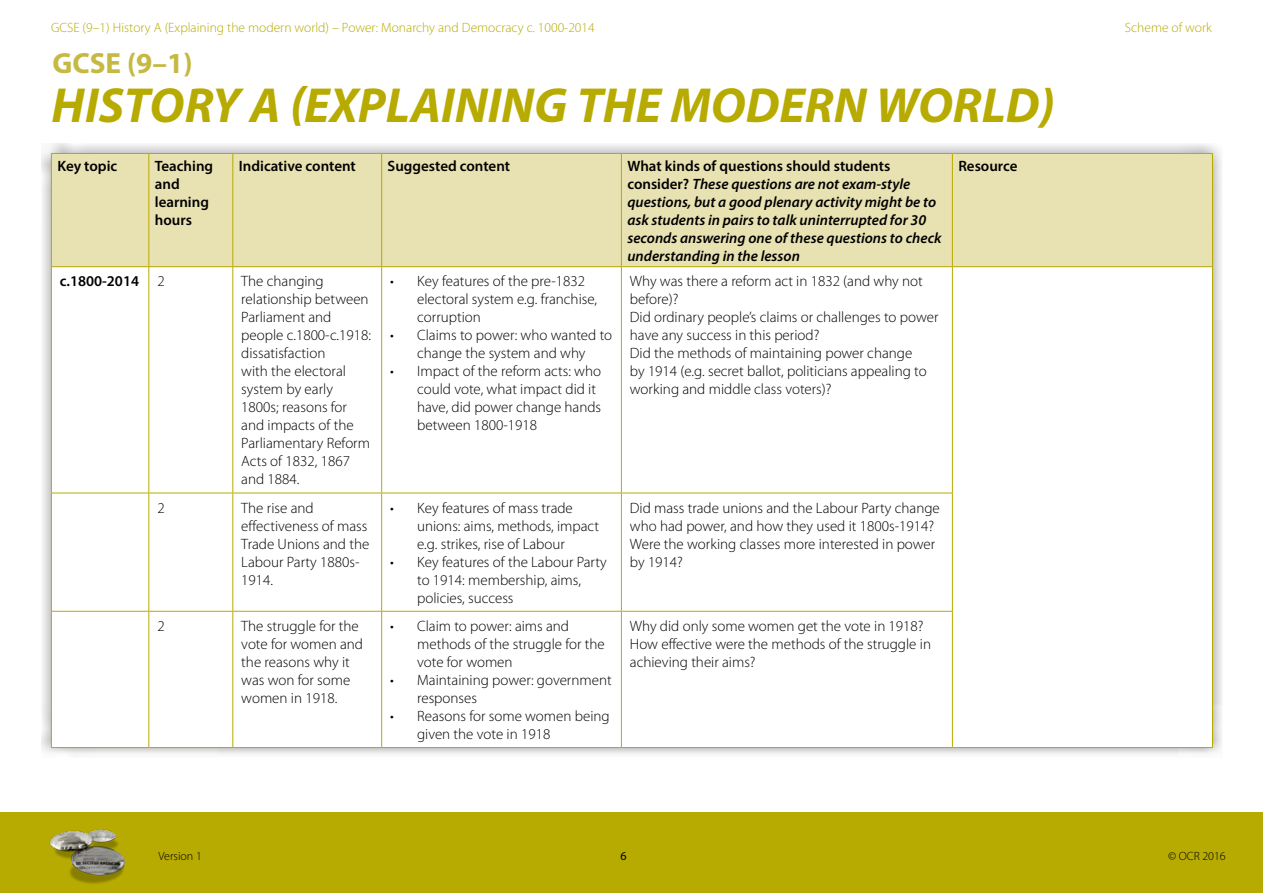
<style>
.page{position:relative;width:1263px;height:893px;background:#fff}
.page>*{position:absolute;margin:0;border:0;box-sizing:border-box;transform-origin:0 0}
.t1{font:italic 700 49.5px "Myriad Pro";color:#b7aa00}
.t2{font:700 29.25px "Myriad Pro";color:#c6b942}
.Body_10pt{font:300 15px/18px "Myriad Pro";color:#000}
.Body_10pt-2{font:italic 600 15px/18px "Myriad Pro";color:#000}
.Body_10pt-3{font:600 15px/18px "Myriad Pro";color:#000}
.t3{font:300 13.5px "Myriad Pro";color:#b7aa00}
.t4{font:300 12px "Myriad Pro";color:#000}
.t5{font:12px "Myriad Pro";color:#000}
.s1{font-style:normal}
</style>
<div class="page">
<div style="left:0;top:812px;width:1263px;height:81px;background:#b7aa00"></div>
<img style="left:49px;top:829px;width:77px;height:55px">
<div style="left:41px;top:144px;width:1182px;height:614px;background:#000;opacity:.45"></div>
<div style="left:52px;top:154px;width:1160px;height:112px;background:#e8e1b1"></div>
<svg style="left:52px;top:267px;width:1160px;height:480px"></svg>
<hr style="left:51px;top:153px;width:98px;height:1px;background:#b7aa00">
<hr style="left:51px;top:154px;width:1px;height:112px;background:#b7aa00">
<hr style="left:149px;top:153px;width:84px;height:1px;background:#b7aa00">
<hr style="left:148px;top:154px;width:1px;height:112px;background:#b7aa00">
<hr style="left:233px;top:153px;width:149px;height:1px;background:#b7aa00">
<hr style="left:232px;top:154px;width:1px;height:112px;background:#b7aa00">
<hr style="left:382px;top:153px;width:239px;height:1px;background:#b7aa00">
<hr style="left:381px;top:154px;width:1px;height:112px;background:#b7aa00">
<hr style="left:621px;top:153px;width:331px;height:1px;background:#b7aa00">
<hr style="left:621px;top:154px;width:1px;height:112px;background:#b7aa00">
<hr style="left:952px;top:153px;width:261px;height:1px;background:#b7aa00">
<hr style="left:952px;top:154px;width:1px;height:112px;background:#b7aa00">
<hr style="left:1212px;top:154px;width:1px;height:112px;background:#b7aa00">
<hr style="left:51px;top:266px;width:98px;height:1px;background:#b7aa00">
<hr style="left:51px;top:267px;width:1px;height:226px;background:#b7aa00">
<hr style="left:149px;top:266px;width:84px;height:1px;background:#b7aa00">
<hr style="left:148px;top:267px;width:1px;height:226px;background:#b7aa00">
<hr style="left:233px;top:266px;width:149px;height:1px;background:#b7aa00">
<hr style="left:232px;top:267px;width:1px;height:226px;background:#b7aa00">
<hr style="left:382px;top:266px;width:239px;height:1px;background:#b7aa00">
<hr style="left:381px;top:267px;width:1px;height:226px;background:#b7aa00">
<hr style="left:621px;top:266px;width:331px;height:1px;background:#b7aa00">
<hr style="left:621px;top:267px;width:1px;height:226px;background:#b7aa00">
<hr style="left:952px;top:266px;width:261px;height:1px;background:#b7aa00">
<hr style="left:952px;top:267px;width:1px;height:226px;background:#b7aa00">
<hr style="left:1212px;top:267px;width:1px;height:226px;background:#b7aa00">
<hr style="left:51px;top:493px;width:98px;height:1px;background:#b7aa00">
<hr style="left:51px;top:493px;width:1px;height:118px;background:#b7aa00">
<hr style="left:149px;top:493px;width:84px;height:1px;background:#b7aa00">
<hr style="left:148px;top:493px;width:1px;height:118px;background:#b7aa00">
<hr style="left:233px;top:493px;width:149px;height:1px;background:#b7aa00">
<hr style="left:232px;top:493px;width:1px;height:118px;background:#b7aa00">
<hr style="left:382px;top:493px;width:239px;height:1px;background:#b7aa00">
<hr style="left:381px;top:493px;width:1px;height:118px;background:#b7aa00">
<hr style="left:621px;top:493px;width:332px;height:1px;background:#b7aa00">
<hr style="left:621px;top:493px;width:1px;height:118px;background:#b7aa00">
<hr style="left:952px;top:493px;width:1px;height:118px;background:#b7aa00">
<hr style="left:1212px;top:493px;width:1px;height:118px;background:#b7aa00">
<hr style="left:51px;top:611px;width:98px;height:1px;background:#b7aa00">
<hr style="left:51px;top:612px;width:1px;height:135px;background:#b7aa00">
<hr style="left:149px;top:611px;width:84px;height:1px;background:#b7aa00">
<hr style="left:148px;top:612px;width:1px;height:135px;background:#b7aa00">
<hr style="left:233px;top:611px;width:149px;height:1px;background:#b7aa00">
<hr style="left:232px;top:612px;width:1px;height:135px;background:#b7aa00">
<hr style="left:382px;top:611px;width:239px;height:1px;background:#b7aa00">
<hr style="left:381px;top:612px;width:1px;height:135px;background:#b7aa00">
<hr style="left:621px;top:611px;width:332px;height:1px;background:#b7aa00">
<hr style="left:621px;top:612px;width:1px;height:135px;background:#b7aa00">
<hr style="left:952px;top:612px;width:1px;height:135px;background:#b7aa00">
<hr style="left:1212px;top:611px;width:1px;height:136px;background:#b7aa00">
<hr style="left:51px;top:747px;width:98px;height:1px;background:#b7aa00">
<hr style="left:149px;top:747px;width:84px;height:1px;background:#b7aa00">
<hr style="left:233px;top:747px;width:149px;height:1px;background:#b7aa00">
<hr style="left:382px;top:747px;width:239px;height:1px;background:#b7aa00">
<hr style="left:621px;top:747px;width:331px;height:1px;background:#b7aa00">
<hr style="left:952px;top:747px;width:261px;height:1px;background:#b7aa00">
<p class="t3" style="left:51px;top:21px;width:545px">GCSE (9–1) History A (Explaining the modern world) – Power: Monarchy and Democracy c. 1000-2014</p>
<p class="t3" style="left:1125px;top:21px;width:89px">Scheme of work</p>
<h2 class="t2" style="left:52px;top:44px;width:142px">GCSE (9–1)</h2>
<h1 class="t1" style="left:52px;top:74px;width:1005px">HISTORY A (EXPLAINING THE MODERN WORLD)</h1>
<p class="Body_10pt-3" style="left:57px;top:156px;width:61px">Key topic</p>
<p class="Body_10pt-3" style="left:155px;top:156px;width:60px">Teaching and learning hours</p>
<p class="Body_10pt-3" style="left:239px;top:156px;width:119px">Indicative content</p>
<p class="Body_10pt-3" style="left:388px;top:156px;width:124px">Suggested content</p>
<p class="Body_10pt-2" style="left:627px;top:156px;width:316px"><span class="s1">What kinds of questions should students consider?</span> These questions are not exam-style questions, but a good plenary activity might be to ask students in pairs to talk uninterrupted for 30 seconds answering one of these questions to check understanding in the lesson</p>
<p class="Body_10pt-3" style="left:958px;top:156px;width:61px">Resource</p>
<p class="Body_10pt-3" style="left:60px;top:272px;width:81px">c.1800-2014</p>
<p class="Body_10pt" style="left:157px;top:273px;width:9px">2</p>
<p class="Body_10pt" style="left:241px;top:273px;width:131px">The changing relationship between<br>Parliament and people c.1800-c.1918: dissatisfaction<br>with the electoral system by early<br>1800s; reasons for and impacts of the<br>Parliamentary Reform<br>Acts of 1832, 1867 and 1884.</p>
<p class="Body_10pt" style="left:417px;top:273px;width:181px;text-indent:-27px">• Key features of the pre-1832 electoral system e.g. franchise, corruption</p>
<p class="Body_10pt" style="left:630px;top:273px;width:294px">Why was there a reform act in 1832 (and why not before)?</p>
<p class="Body_10pt" style="left:630px;top:309px;width:310px">Did ordinary people’s claims or challenges to power have any success in this period?</p>
<p class="Body_10pt" style="left:630px;top:345px;width:298px">Did the methods of maintaining power change by 1914 (e.g. secret ballot, politicians appealing to working and middle class voters)?</p>
<p class="Body_10pt" style="left:390px;top:327px;width:224px;text-align:center">• Claims to power: who wanted to change the system and why</p>
<p class="Body_10pt" style="left:417px;top:363px;width:186px;text-indent:-27px">• Impact of the reform acts: who could vote, what impact did it have, did power change hands between 1800-1918</p>
<p class="Body_10pt" style="left:157px;top:499px;width:9px">2</p>
<p class="Body_10pt" style="left:241px;top:499px;width:130px">The rise and effectiveness of mass<br>Trade Unions and the<br>Labour Party 1880s-<br>1914.</p>
<p class="Body_10pt" style="left:417px;top:499px;width:183px;text-indent:-27px">• Key features of mass trade unions: aims, methods, impact e.g. strikes, rise of Labour</p>
<p class="Body_10pt" style="left:417px;top:553px;width:191px;text-indent:-27px">• Key features of the Labour Party to 1914: membership, aims, policies, success</p>
<p class="Body_10pt" style="left:157px;top:617px;width:9px">2</p>
<p class="Body_10pt" style="left:241px;top:617px;width:123px">The struggle for the vote for women and the reasons why it was won for some women in 1918.</p>
<p class="Body_10pt" style="left:417px;top:617px;width:189px;text-indent:-27px">• Claim to power: aims and methods of the struggle for the vote for women</p>
<p class="Body_10pt" style="left:417px;top:671px;width:196px;text-indent:-27px">• Maintaining power: government responses</p>
<p class="Body_10pt" style="left:417px;top:707px;width:194px;text-indent:-27px">• Reasons for some women being given the vote in 1918</p>
<p class="Body_10pt" style="left:630px;top:499px;width:311px">Did mass trade unions and the Labour Party change who had power, and how they used it 1800s-1914?</p>
<p class="Body_10pt" style="left:630px;top:535px;width:307px">Were the working classes more interested in power by 1914?</p>
<p class="Body_10pt" style="left:630px;top:617px;width:295px">Why did only some women get the vote in 1918?</p>
<p class="Body_10pt" style="left:630px;top:635px;width:303px">How effective were the methods of the struggle in achieving their aims?</p>
<p class="t4" style="left:158px;top:849px;width:45px">Version 1</p>
<p class="t5" style="left:620px;top:848px;width:8px">6</p>
<p class="t4" style="left:1168px;top:849px;width:59px">© OCR 2016</p>
</div>
